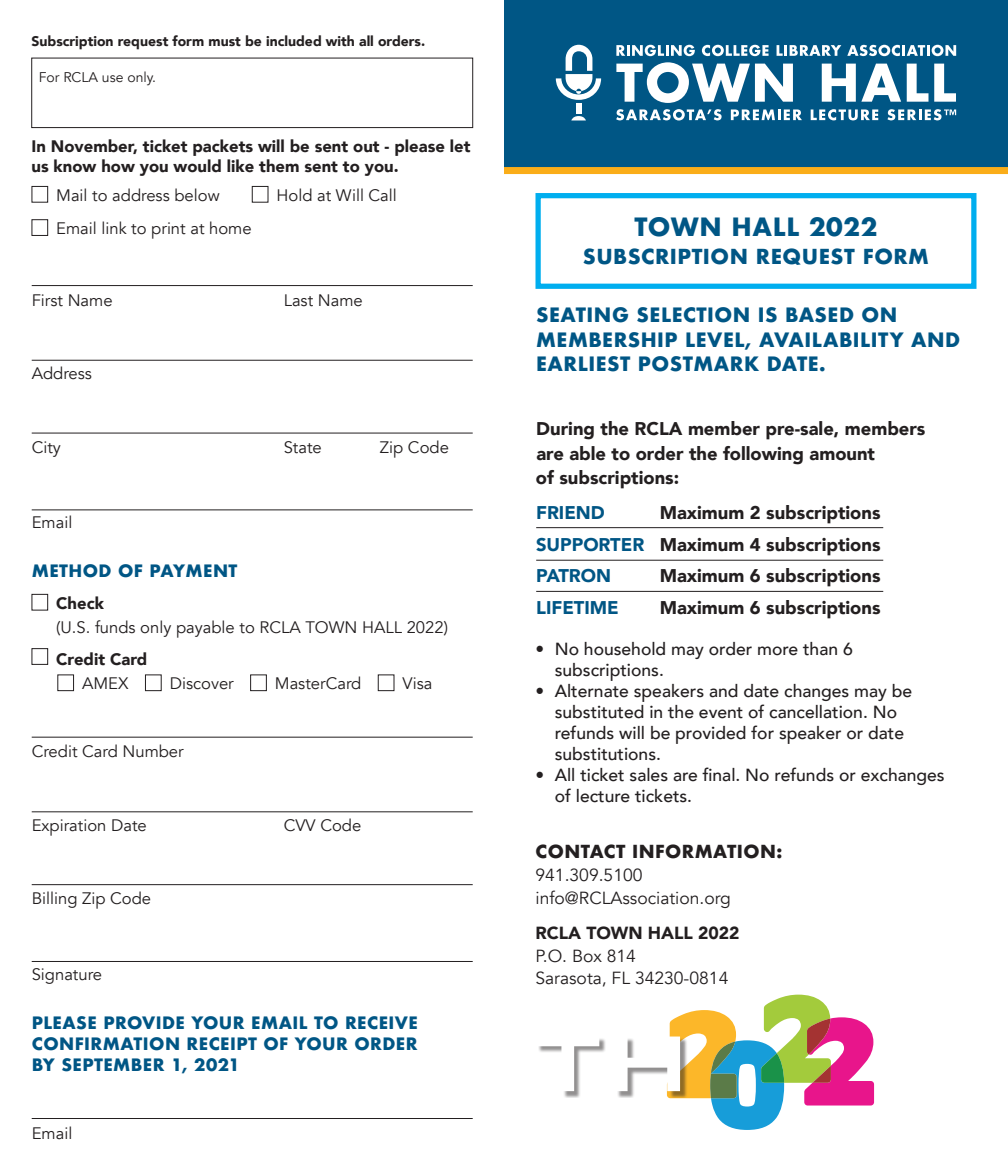
<style>
.page{position:relative;width:1008px;height:1166px;background:#fff}
.page>*{position:absolute;margin:0;border:0;box-sizing:border-box;transform-origin:0 0}
.t1{font:700 24.5px "Futura";letter-spacing:.025em;color:#005685}
.t2{font:700 20.12px "Futura";letter-spacing:.025em;color:#005685}
.t3{font:700 19.25px/24.5px "Futura";letter-spacing:.025em;color:#005685}
.t4{font:900 18.38px/24.5px "Avenir";color:#231f20}
.t5{font:900 18.38px "Avenir";color:#005685}
.t6{font:500 17.5px/21px "Avenir";color:#231f20}
.t7{font:17.5px/22.8px "Avenir";color:#231f20}
.t8{font:700 17.5px "Futura";letter-spacing:.025em;color:#231f20}
.t9{font:900 17.5px "Avenir";color:#231f20}
.t10{font:16.62px "Avenir";color:#231f20}
.t11{font:900 16.62px/19.9px "Avenir";color:#231f20}
.t12{font:700 16.62px/21px "Futura";letter-spacing:.025em;color:#005685;text-align:justify}
.t13{font:900 14px "Avenir";color:#231f20}
.t14{font:14px "Avenir";color:#231f20}
.s1{color:#005685}
</style>
<div class="page">
<div style="left:504px;top:0;width:504px;height:168px;background:#005685"></div>
<svg style="left:616px;top:45px;width:79px;height:11px"></svg>
<svg style="left:702px;top:45px;width:67px;height:11px"></svg>
<svg style="left:777px;top:45px;width:64px;height:11px"></svg>
<svg style="left:847px;top:45px;width:109px;height:11px"></svg>
<svg style="left:616px;top:62px;width:177px;height:41px"></svg>
<svg style="left:822px;top:64px;width:79px;height:38px"></svg>
<svg style="left:907px;top:64px;width:49px;height:38px"></svg>
<svg style="left:616px;top:109px;width:106px;height:11px"></svg>
<svg style="left:731px;top:109px;width:71px;height:11px"></svg>
<svg style="left:811px;top:109px;width:67px;height:11px"></svg>
<svg style="left:887px;top:109px;width:69px;height:11px"></svg>
<svg style="left:571px;top:116px;width:15px;height:4px"></svg>
<div style="left:576px;top:103px;width:5px;height:10px;background:#fff"></div>
<svg style="left:556px;top:45px;width:45px;height:55px"></svg>
<div style="left:504px;top:167px;width:504px;height:7px;background:#faad19"></div>
<div style="left:32px;top:186px;width:16px;height:16px;border:1px solid #231f20"></div>
<div style="left:252px;top:186px;width:16px;height:16px;border:1px solid #231f20"></div>
<div style="left:32px;top:219px;width:16px;height:17px;border:1px solid #231f20"></div>
<div style="left:32px;top:594px;width:16px;height:16px;border:1px solid #231f20"></div>
<div style="left:32px;top:648px;width:16px;height:16px;border:1px solid #231f20"></div>
<div style="left:58px;top:674px;width:16px;height:17px;border:1px solid #231f20"></div>
<div style="left:145px;top:674px;width:16px;height:17px;border:1px solid #231f20"></div>
<div style="left:250px;top:674px;width:17px;height:17px;border:1px solid #231f20"></div>
<div style="left:378px;top:674px;width:16px;height:17px;border:1px solid #231f20"></div>
<hr style="left:32px;top:285px;width:441px;height:1px;background:#231f20">
<hr style="left:32px;top:737px;width:441px;height:1px;background:#231f20">
<hr style="left:32px;top:360px;width:441px;height:1px;background:#231f20">
<hr style="left:32px;top:811px;width:441px;height:1px;background:#231f20">
<hr style="left:32px;top:433px;width:441px;height:1px;background:#231f20">
<hr style="left:32px;top:884px;width:441px;height:1px;background:#231f20">
<hr style="left:32px;top:509px;width:441px;height:1px;background:#231f20">
<hr style="left:32px;top:961px;width:441px;height:1px;background:#231f20">
<hr style="left:32px;top:1118px;width:441px;height:1px;background:#231f20">
<div style="left:32px;top:58px;width:441px;height:70px;border:1px solid #231f20"></div>
<svg style="left:535px;top:193px;width:442px;height:96px"></svg>
<hr style="left:536px;top:527px;width:347px;height:1px;background:#231f20">
<hr style="left:536px;top:560px;width:347px;height:1px;background:#231f20">
<hr style="left:536px;top:591px;width:347px;height:1px;background:#231f20">
<svg style="left:538px;top:994px;width:336px;height:135px"></svg>
<p class="t13" style="left:31px;top:29px;width:395px">Subscription request form must be included with all orders.</p>
<p class="t14" style="left:39px;top:69px;width:119px">For RCLA use only.</p>
<p class="t11" style="left:32px;top:136px;width:440px">In November, ticket packets will be sent out - please let us know how you would like them sent to you.</p>
<p class="t10" style="left:56px;top:185px;width:165px">Mail to address below</p>
<p class="t10" style="left:277px;top:185px;width:122px">Hold at Will Call</p>
<p class="t10" style="left:56px;top:218px;width:197px">Email link to print at home</p>
<p class="t10" style="left:32px;top:290px;width:82px">First Name</p>
<p class="t10" style="left:284px;top:290px;width:81px">Last Name</p>
<p class="t10" style="left:32px;top:363px;width:62px">Address</p>
<p class="t10" style="left:32px;top:437px;width:31px">City</p>
<p class="t10" style="left:284px;top:437px;width:40px">State</p>
<p class="t10" style="left:380px;top:437px;width:70px">Zip Code</p>
<p class="t10" style="left:32px;top:512px;width:42px">Email</p>
<p class="t12" style="left:32px;top:560px;width:207px">METHOD OF PAYMENT</p>
<p class="t11" style="left:56px;top:592px;width:49px">Check</p>
<p class="t10" style="left:56px;top:617px;width:393px">(U.S. funds only payable to RCLA TOWN HALL 2022)</p>
<p class="t11" style="left:56px;top:648px;width:93px">Credit Card</p>
<p class="t10" style="left:82px;top:673px;width:48px">AMEX</p>
<p class="t10" style="left:170px;top:673px;width:66px">Discover</p>
<p class="t10" style="left:275px;top:673px;width:88px">MasterCard</p>
<p class="t10" style="left:403px;top:673px;width:31px">Visa</p>
<p class="t10" style="left:32px;top:741px;width:154px">Credit Card Number</p>
<p class="t10" style="left:32px;top:815px;width:117px">Expiration Date</p>
<p class="t10" style="left:284px;top:815px;width:79px">CVV Code</p>
<p class="t10" style="left:32px;top:888px;width:121px">Billing Zip Code</p>
<p class="t10" style="left:32px;top:964px;width:72px">Signature</p>
<p class="t12" style="left:32px;top:1012px;width:388px">PLEASE PROVIDE YOUR EMAIL TO RECEIVE CONFIRMATION RECEIPT OF YOUR ORDER BY SEPTEMBER 1, 2021</p>
<p class="t10" style="left:32px;top:1123px;width:42px">Email</p>
<h1 class="t1" style="left:634px;top:208px;width:245px">TOWN HALL 2022</h1>
<p class="t2" style="left:583px;top:241px;width:348px">SUBSCRIPTION REQUEST FORM</p>
<p class="t3" style="left:536px;top:303px;width:426px">SEATING SELECTION IS BASED ON<br>MEMBERSHIP LEVEL, AVAILABILITY AND<br>EARLIEST POSTMARK DATE.</p>
<p class="t4" style="left:536px;top:416px;width:391px">During the RCLA member pre-sale, members are able to order the following amount<br>of subscriptions:</p>
<p class="t5" style="left:536px;top:497px;width:70px">FRIEND</p>
<p class="t4" style="left:536px;top:497px;width:346px;line-height:31.5px;text-align:justify;text-indent:124px">Maximum 2 subscriptions <span class="s1">SUPPORTER</span> Maximum 4 subscriptions <span class="s1">PATRON</span></p>
<p class="t4" style="left:660px;top:563px;width:222px">Maximum 6 subscriptions</p>
<p class="t5" style="left:536px;top:592px;width:84px">LIFETIME</p>
<p class="t4" style="left:660px;top:595px;width:222px">Maximum 6 subscriptions</p>
<p class="t6" style="left:555px;top:637px;width:300px;text-indent:-19px">• No household may order more than 6 subscriptions.</p>
<p class="t6" style="left:555px;top:679px;width:359px;text-indent:-19px">• Alternate speakers and date changes may be substituted in the event of cancellation. No refunds will be provided for speaker or date substitutions.</p>
<p class="t6" style="left:555px;top:763px;width:391px;text-indent:-19px">• All ticket sales are final. No refunds or exchanges of lecture tickets.</p>
<p class="t8" style="left:536px;top:839px;width:249px">CONTACT INFORMATION:</p>
<p class="t7" style="left:536px;top:864px;width:197px">941.309.5100 info@RCLAssociation.org</p>
<p class="t9" style="left:536px;top:917px;width:206px">RCLA TOWN HALL 2022</p>
<p class="t7" style="left:536px;top:944px;width:194px">P.O. Box 814<br>Sarasota, FL 34230-0814</p>
</div>
